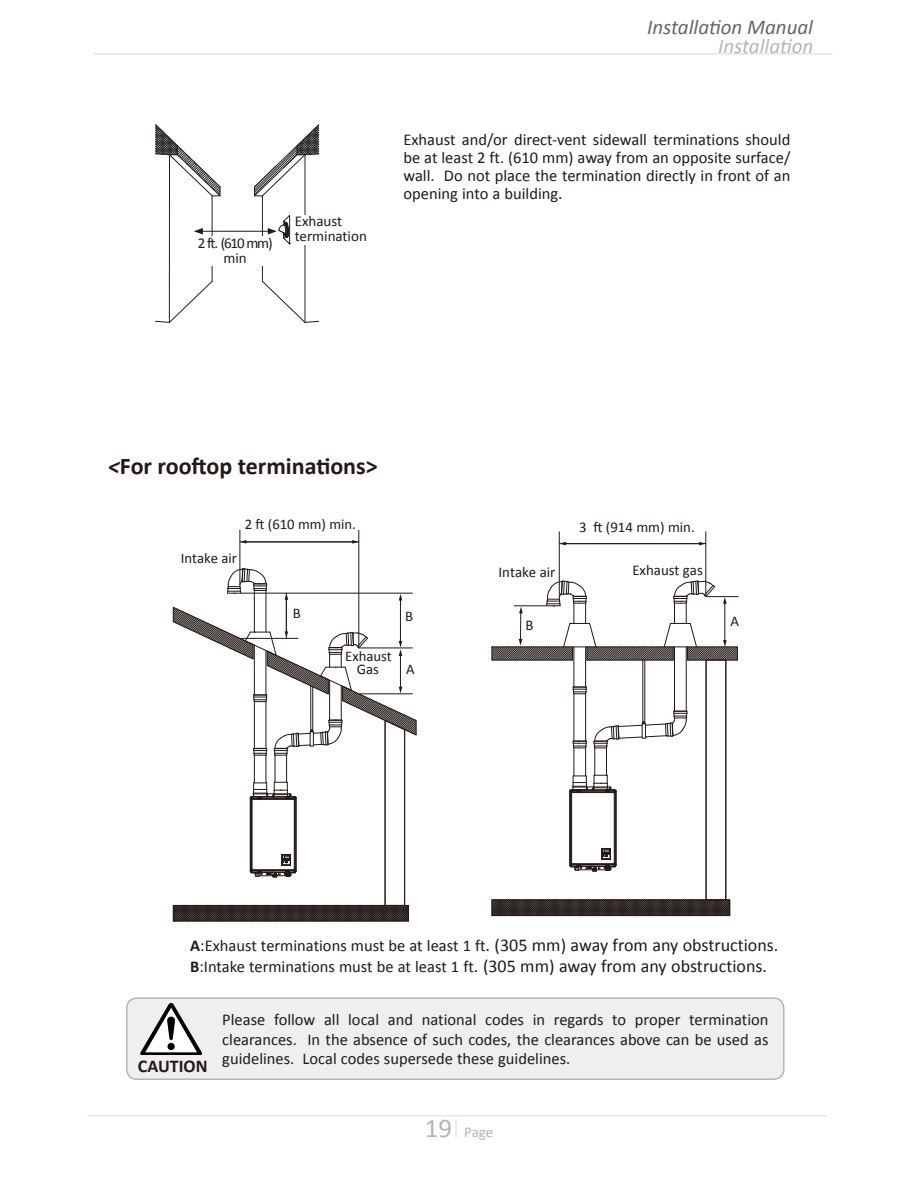
<style>
.page{position:relative;width:918px;height:1188px;background:#fff}
.page>*{position:absolute;margin:0;border:0;box-sizing:border-box;transform-origin:0 0}
.SubSubSection_Headin{font:700 24px "Calibri";color:#231916}
.Chapter_header{font:italic 21px "Calibri";color:#666565}
.section_header{font:italic 21px "Calibri";color:#b5b5b6}
.Body_Text{font:700 18px "Calibri";color:#231916}
.Body_Text-2{font:16.5px/18px "Calibri";color:#231916;text-align:justify}
.Body_Text-3{font:15px "Calibri";color:#231916}
.Body_Text-4{font:15px/15px "Calibri";letter-spacing:-.075em;color:#231916;text-align:center}
.t1{font:15px "Calibri";color:#b5b5b6}
.t2{font:14.85px "Calibri";color:#231916}
.t3{font:14.7px/12.5px "Calibri";color:#231916;text-align:center}
.s1{font-size:18px}
.s2{font-style:italic}
.s3{font-weight:700}
.s4{font-size:27px}
</style>
<div class="page">
<hr style="left:88px;top:1115px;width:739px;height:1px;background:#e6e6e7">
<svg style="left:455px;top:1119px;width:2px;height:19px"></svg>
<hr style="left:93px;top:53px;width:739px;height:2px;background:#e6e6e7">
<hr style="left:705px;top:532px;width:1px;height:64px;background:#231916">
<hr style="left:559px;top:532px;width:1px;height:63px;background:#231916">
<div style="left:706px;top:660px;width:20px;height:240px;border:1px solid #231916"></div>
<hr style="left:726px;top:660px;width:1px;height:240px;background:#231916">
<hr style="left:706px;top:660px;width:1px;height:240px;background:#231916">
<svg style="left:491px;top:899px;width:240px;height:17px;background:#332a27"></svg>
<hr style="left:644px;top:660px;width:1px;height:64px;background:#231916">
<hr style="left:643px;top:660px;width:1px;height:64px;background:#231916">
<hr style="left:574px;top:694px;width:1px;height:47px;background:#231916">
<hr style="left:585px;top:694px;width:1px;height:47px;background:#231916">
<svg style="left:573px;top:687px;width:14px;height:7px"></svg>
<hr style="left:574px;top:647px;width:1px;height:40px;background:#231916">
<hr style="left:585px;top:647px;width:1px;height:40px;background:#231916">
<hr style="left:674px;top:647px;width:1px;height:64px;background:#231916">
<hr style="left:686px;top:647px;width:1px;height:64px;background:#231916">
<hr style="left:614px;top:793px;width:1px;height:70px;background:#231916">
<hr style="left:571px;top:793px;width:1px;height:70px;background:#231916">
<hr style="left:615px;top:793px;width:1px;height:70px;background:#231916">
<hr style="left:570px;top:791px;width:1px;height:74px;background:#231916">
<hr style="left:616px;top:791px;width:1px;height:74px;background:#231916">
<hr style="left:569px;top:791px;width:1px;height:74px;background:#231916">
<svg style="left:569px;top:711px;width:119px;height:83px"></svg>
<svg style="left:569px;top:848px;width:48px;height:24px"></svg>
<hr style="left:565px;top:543px;width:135px;height:1px;background:#231916">
<svg style="left:559px;top:542px;width:7px;height:3px"></svg>
<svg style="left:699px;top:542px;width:7px;height:3px"></svg>
<svg style="left:491px;top:580px;width:247px;height:81px"></svg>
<hr style="left:358px;top:530px;width:1px;height:118px;background:#231916">
<hr style="left:240px;top:530px;width:1px;height:54px;background:#231916">
<hr style="left:241px;top:593px;width:171px;height:1px;background:#231916">
<hr style="left:266px;top:591px;width:1px;height:41px;background:#231916">
<hr style="left:254px;top:591px;width:1px;height:41px;background:#231916">
<svg style="left:227px;top:568px;width:40px;height:26px"></svg>
<hr style="left:245px;top:542px;width:108px;height:1px;background:#231916">
<svg style="left:240px;top:540px;width:7px;height:4px"></svg>
<svg style="left:352px;top:540px;width:7px;height:4px"></svg>
<hr style="left:286px;top:599px;width:1px;height:34px;background:#231916">
<svg style="left:285px;top:593px;width:3px;height:7px"></svg>
<hr style="left:400px;top:599px;width:1px;height:43px;background:#231916">
<svg style="left:399px;top:594px;width:3px;height:7px"></svg>
<svg style="left:172px;top:607px;width:245px;height:315px"></svg>
<svg style="left:156px;top:281px;width:56px;height:41px"></svg>
<hr style="left:169px;top:155px;width:1px;height:167px;background:#231f20">
<hr style="left:212px;top:196px;width:1px;height:85px;background:#231f20">
<svg style="left:262px;top:281px;width:57px;height:41px"></svg>
<hr style="left:305px;top:155px;width:1px;height:167px;background:#231f20">
<hr style="left:262px;top:196px;width:1px;height:85px;background:#231f20">
<svg style="left:254px;top:125px;width:65px;height:72px"></svg>
<svg style="left:155px;top:125px;width:66px;height:72px"></svg>
<div style="left:295px;top:215px;width:75px;height:30px;background:#fff"></div>
<hr style="left:200px;top:231px;width:70px;height:1px;background:#231916">
<svg style="left:194px;top:228px;width:9px;height:7px"></svg>
<svg style="left:268px;top:215px;width:23px;height:30px"></svg>
<div style="left:198px;top:236px;width:75px;height:30px;background:#fff"></div>
<div style="left:127px;top:998px;width:657px;height:81px;background:#efeff0;border-radius:10px"></div>
<div style="left:126px;top:997px;width:659px;height:83px;border:2px solid #b5b5b6;border-radius:10px"></div>
<svg style="left:140px;top:1003px;width:62px;height:52px"></svg>
<p class="Chapter_header" style="left:647px;top:12px;width:167px">Installation Manual</p>
<p class="section_header" style="left:718px;top:32px;width:97px">Installation</p>
<p class="Body_Text-4" style="left:198px;top:235px;width:76px">2 ft. (610 mm) min</p>
<p class="Body_Text-3" style="left:295px;top:212px;width:49px">Exhaust</p>
<p class="Body_Text-3" style="left:295px;top:227px;width:74px">termination</p>
<p class="Body_Text-2" style="left:403px;top:131px;width:388px">Exhaust and/or direct-vent sidewall terminations should be at least 2 ft. (610 mm) away from an opposite surface/ wall. Do not place the termination directly in front of an opening into a building<span class="s1">.</span></p>
<p class="SubSubSection_Headin" style="left:108px;top:451px;width:271px"><span class="s2">&lt;</span>For rooftop terminations&gt;</p>
<p class="t3" style="left:181px;top:552px;width:58px">Intake air</p>
<p class="t3" style="left:245px;top:518px;width:113px">2 ft (610 mm) min.</p>
<p class="t2" style="left:579px;top:518px;width:117px">3 ft (914 mm) min.</p>
<p class="t2" style="left:499px;top:562px;width:58px">Intake air</p>
<p class="t2" style="left:632px;top:561px;width:72px">Exhaust gas</p>
<p class="t3" style="left:293px;top:607px;width:9px">B</p>
<p class="t3" style="left:405px;top:610px;width:9px">B</p>
<p class="t3" style="left:345px;top:650px;width:48px">Exhaust<br>Gas</p>
<p class="t3" style="left:406px;top:663px;width:10px">A</p>
<p class="t2" style="left:526px;top:615px;width:10px">B</p>
<p class="t2" style="left:731px;top:611px;width:10px">A</p>
<p class="Body_Text-2" style="left:190px;top:937px;width:587px"><span class="s3">A</span>:Exhaust terminations must be at least 1 ft<span class="s1">. (305 mm) away from any obstructions.</span></p>
<p class="Body_Text-2" style="left:190px;top:958px;width:576px"><span class="s3">B</span>:Intake terminations must be at least 1 ft<span class="s1">. (305 mm) away from any obstructions.</span></p>
<p class="Body_Text" style="left:138px;top:1054px;width:71px">CAUTION</p>
<p class="Body_Text-2" style="left:222px;top:1010px;width:548px;line-height:19.8px">Please follow all local and national codes in regards to proper termination clearances. In the absence of such codes, the clearances above can be used as guidelines. Local codes supersede these guidelines.</p>
<p class="t1" style="left:425px;top:1123px;width:70px"><span class="s4">19</span> Page</p>
</div>
